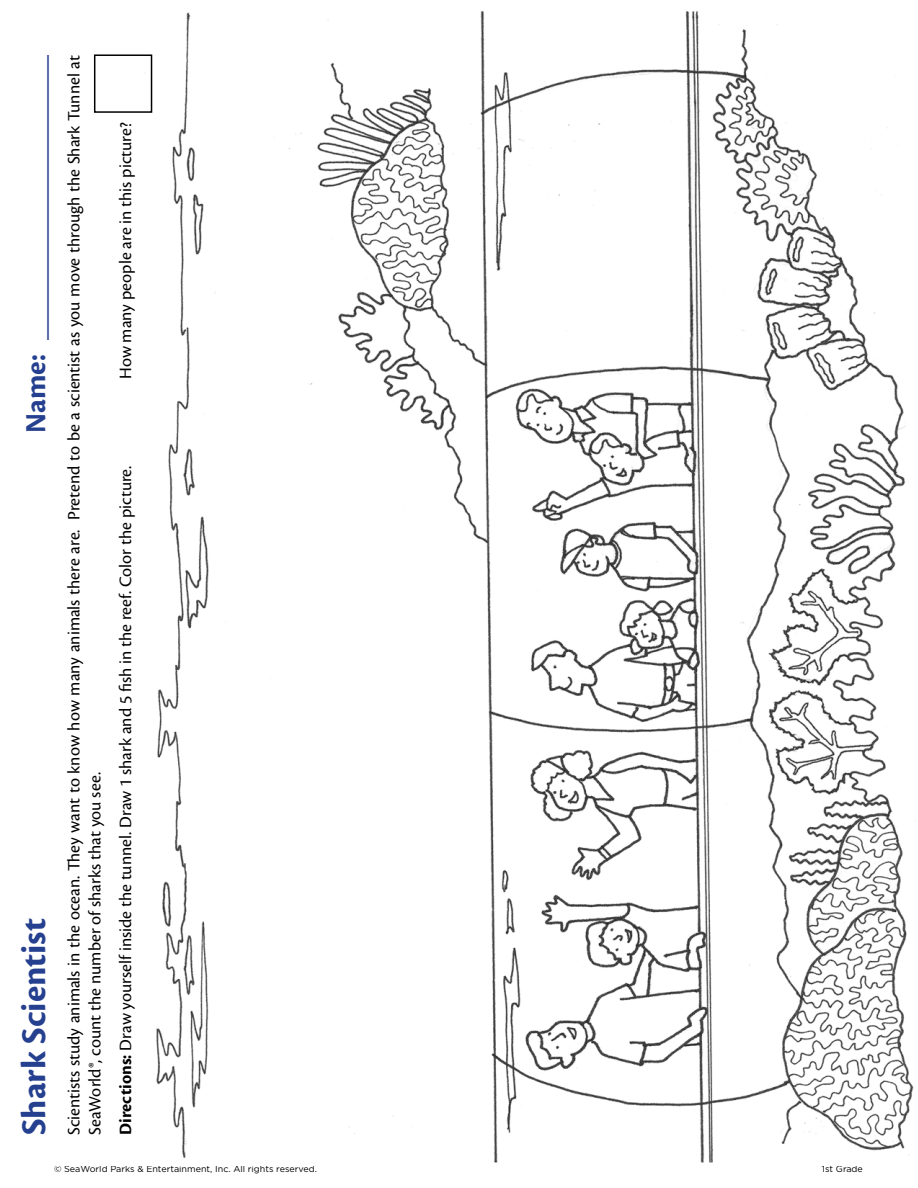
<style>
.page{position:relative;width:918px;height:1188px;background:#fff}
.page>*{position:absolute;margin:0;border:0;box-sizing:border-box;transform-origin:0 0}
.t1{font:700 36px "Cronos Pro";color:#25408f}
.t2{font:700 30px "Cronos Pro";color:#25408f}
.t3{font:18px/21px "Cronos Pro";color:#000}
.t4{font:9px "Gotham";color:#000}
.s1{font-weight:700}
</style>
<div class="page">
<img style="left:93px;top:11px;width:821px;height:1152px">
<div style="left:94px;top:54px;width:58px;height:59px;border:2px solid #000"></div>
<h2 class="t2" style="left:18px;top:433px;width:380px;rotate:-90deg">Name: ___________________</h2>
<p class="t3" style="left:63px;top:1135px;width:1082px;rotate:-90deg">Scientists study animals in the ocean. They want to know how many animals there are. Pretend to be a scientist as you move through the Shark Tunnel at<br>SeaWorld®, count the number of sharks that you see.</p>
<h1 class="t1" style="left:13px;top:1135px;width:218px;rotate:-90deg">Shark Scientist</h1>
<p class="t3" style="left:115px;top:379px;width:258px;rotate:-90deg">How many people are in this picture?</p>
<p class="t3" style="left:115px;top:1135px;width:671px;rotate:-90deg"><span class="s1">Directions:</span> Draw yourself inside the tunnel. Draw 1 shark and 5 fish in the reef. Color the picture.</p>
<p class="t4" style="left:54px;top:1163px;width:265px">© SeaWorld Parks &amp; Entertainment, Inc. All rights reserved.</p>
<p class="t4" style="left:822px;top:1163px;width:42px">1st Grade</p>
</div>
